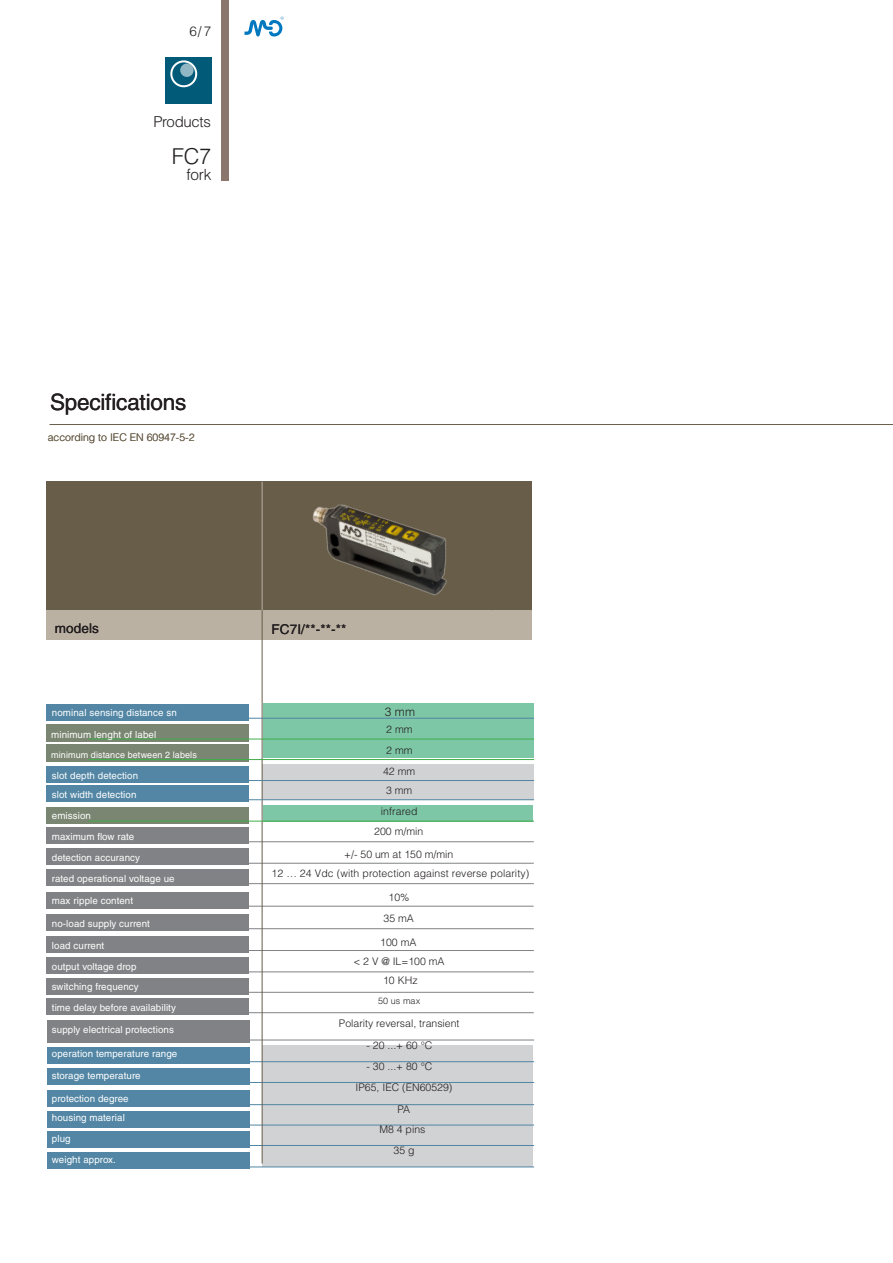
<style>
.page{position:relative;width:893px;height:1263px;background:#fff}
.page>*{position:absolute;margin:0;border:0;box-sizing:border-box;transform-origin:0 0}
.t1{font:22.5px "Helvetica LT Std";letter-spacing:-.01em;color:#231f20}
.t2{font:300 21.9px "Helvetica LT Std";color:#231f20}
.t3{font:300 15.45px "Helvetica LT Std";color:#231f20}
.t4{font:300 15px "Helvetica LT Std";letter-spacing:-.02em;color:#231f20}
.t5{font:13.5px "Helvetica LT Std";letter-spacing:.01em;color:#231f20}
.t6{font:300 13.5px "Helvetica LT Std";color:#231f20}
.t7{font:300 12px "Helvetica LT Std";color:#231f20}
.t8{font:300 10.5px "Helvetica LT Std";color:#231f20}
.t9{font:300 10.5px "Helvetica LT Std";color:#685d49}
.t10{font:9.75px "Helvetica LT Std";letter-spacing:.01em;color:#fff}
.t11{font:9px "Helvetica LT Std";letter-spacing:.01em;color:#fff}
.t12{font:300 9px "Helvetica LT Std";letter-spacing:.01em;color:#231f20}
</style>
<div class="page">
<hr style="left:50px;top:424px;width:843px;height:1px;background:#685d49">
<div style="left:221px;top:0;width:8px;height:180px;background:#8b766d"></div>
<svg style="left:244px;top:17px;width:40px;height:20px"></svg>
<div style="left:165px;top:58px;width:47px;height:46px;background:#005a78"></div>
<svg style="left:170px;top:60px;width:27px;height:27px"></svg>
<svg style="left:180px;top:64px;width:14px;height:13px"></svg>
<div style="left:262px;top:1045px;width:271px;height:122px;background:#d1d2d4"></div>
<div style="left:262px;top:764px;width:272px;height:35px;background:#d1d2d4"></div>
<div style="left:263px;top:805px;width:270px;height:16px;background:#7dc6a6"></div>
<div style="left:46px;top:482px;width:486px;height:128px;background:#685d49"></div>
<div style="left:46px;top:610px;width:486px;height:29px;background:#bbb1a3"></div>
<hr style="left:89px;top:841px;width:445px;height:1px;background:#808285">
<hr style="left:89px;top:863px;width:445px;height:1px;background:#808285">
<hr style="left:222px;top:883px;width:312px;height:1px;background:#808285">
<hr style="left:222px;top:906px;width:312px;height:1px;background:#808285">
<hr style="left:224px;top:928px;width:310px;height:1px;background:#808285">
<hr style="left:222px;top:950px;width:312px;height:1px;background:#808285">
<hr style="left:89px;top:971px;width:445px;height:1px;background:#808285">
<hr style="left:89px;top:992px;width:445px;height:1px;background:#808285">
<hr style="left:89px;top:1012px;width:445px;height:1px;background:#808285">
<hr style="left:89px;top:1040px;width:445px;height:1px;background:#808285">
<hr style="left:89px;top:1061px;width:445px;height:1px;background:#5286a4">
<hr style="left:89px;top:1104px;width:445px;height:1px;background:#5286a4">
<hr style="left:89px;top:1125px;width:445px;height:1px;background:#5286a4">
<hr style="left:89px;top:1145px;width:445px;height:1px;background:#5286a4">
<hr style="left:89px;top:1166px;width:445px;height:1px;background:#5286a4">
<hr style="left:89px;top:1082px;width:445px;height:1px;background:#5286a4">
<div style="left:263px;top:704px;width:270px;height:54px;background:#7dc6a6"></div>
<img style="left:267px;top:481px;width:219px;height:159px">
<div style="left:46px;top:848px;width:203px;height:17px;background:#808285"></div>
<div style="left:47px;top:1152px;width:202px;height:17px;background:#5286a4"></div>
<div style="left:46px;top:936px;width:203px;height:17px;background:#808285"></div>
<div style="left:46px;top:869px;width:203px;height:17px;background:#808285"></div>
<div style="left:46px;top:704px;width:203px;height:17px;background:#5286a4"></div>
<div style="left:46px;top:766px;width:203px;height:17px;background:#5286a4"></div>
<div style="left:46px;top:807px;width:203px;height:16px;background:#7a8671"></div>
<div style="left:46px;top:827px;width:203px;height:17px;background:#808285"></div>
<div style="left:46px;top:892px;width:203px;height:16px;background:#808285"></div>
<div style="left:46px;top:914px;width:203px;height:17px;background:#808285"></div>
<div style="left:46px;top:957px;width:203px;height:17px;background:#808285"></div>
<div style="left:46px;top:978px;width:203px;height:17px;background:#808285"></div>
<div style="left:46px;top:998px;width:203px;height:17px;background:#808285"></div>
<div style="left:47px;top:1020px;width:202px;height:22px;background:#808285"></div>
<div style="left:47px;top:1047px;width:202px;height:17px;background:#5286a4"></div>
<div style="left:47px;top:1090px;width:202px;height:17px;background:#5286a4"></div>
<div style="left:47px;top:1111px;width:202px;height:16px;background:#5286a4"></div>
<div style="left:47px;top:1131px;width:202px;height:17px;background:#5286a4"></div>
<div style="left:46px;top:724px;width:203px;height:17px;background:#7a8671"></div>
<div style="left:47px;top:1068px;width:202px;height:17px;background:#5286a4"></div>
<div style="left:46px;top:745px;width:203px;height:17px;background:#7a8671"></div>
<div style="left:46px;top:785px;width:203px;height:17px;background:#5286a4"></div>
<hr style="left:262px;top:531px;width:1px;height:632px;background:#685d49">
<hr style="left:262px;top:482px;width:1px;height:128px;background:#bbb1a3">
<hr style="left:89px;top:718px;width:445px;height:1px;background:#5286a4">
<hr style="left:89px;top:780px;width:445px;height:1px;background:#5286a4">
<hr style="left:89px;top:821px;width:445px;height:1px;background:#40ae49">
<hr style="left:89px;top:739px;width:445px;height:1px;background:#40ae49">
<hr style="left:89px;top:759px;width:445px;height:1px;background:#40ae49">
<hr style="left:89px;top:799px;width:445px;height:1px;background:#5286a4">
<svg style="left:394px;top:549px;width:21px;height:13px"></svg>
<p class="t6" style="left:189px;top:23px;width:23px">6/ 7</p>
<p class="t4" style="left:153px;top:112px;width:59px">Products</p>
<p class="t2" style="left:172px;top:142px;width:41px">FC7</p>
<p class="t3" style="left:187px;top:165px;width:26px">fork</p>
<p class="t1" style="left:50px;top:389px;width:138px">Specifications</p>
<p class="t9" style="left:48px;top:431px;width:148px">according to IEC EN 60947-5-2</p>
<p class="t5" style="left:55px;top:621px;width:46px">models</p>
<p class="t5" style="left:271px;top:622px;width:77px">FC7I/**-**-**</p>
<p class="t10" style="left:52px;top:707px;width:126px">nominal sensing distance sn</p>
<p class="t7" style="left:385px;top:704px;width:32px">3 mm</p>
<p class="t10" style="left:51px;top:729px;width:106px">minimum lenght of label</p>
<p class="t11" style="left:51px;top:749px;width:147px">minimum distance between 2 labels</p>
<p class="t10" style="left:52px;top:789px;width:86px">slot width detection</p>
<p class="t10" style="left:52px;top:769px;width:88px">slot depth detection</p>
<p class="t10" style="left:52px;top:810px;width:41px">emission</p>
<p class="t10" style="left:52px;top:831px;width:84px">maximum flow rate</p>
<p class="t10" style="left:52px;top:852px;width:90px">detection accurancy</p>
<p class="t10" style="left:52px;top:872px;width:124px">rated operational voltage ue</p>
<p class="t10" style="left:52px;top:895px;width:83px">max ripple content</p>
<p class="t10" style="left:52px;top:918px;width:100px">no-load supply current</p>
<p class="t10" style="left:52px;top:940px;width:54px">load current</p>
<p class="t10" style="left:52px;top:961px;width:86px">output voltage drop</p>
<p class="t10" style="left:52px;top:981px;width:88px">switching frequency</p>
<p class="t10" style="left:52px;top:1001px;width:126px">time delay before availability</p>
<p class="t10" style="left:52px;top:1024px;width:124px">supply electrical protections</p>
<p class="t10" style="left:52px;top:1048px;width:127px">operation temperature range</p>
<p class="t10" style="left:52px;top:1070px;width:90px">storage temperature</p>
<p class="t10" style="left:52px;top:1050px;width:127px">operation temperature range</p>
<p class="t10" style="left:52px;top:1071px;width:90px">storage temperature</p>
<p class="t10" style="left:52px;top:1093px;width:78px">protection degree</p>
<p class="t10" style="left:52px;top:1112px;width:74px">housing material</p>
<p class="t10" style="left:52px;top:1133px;width:20px">plug</p>
<p class="t10" style="left:52px;top:1154px;width:66px">weight approx.</p>
<p class="t8" style="left:386px;top:723px;width:28px">2 mm</p>
<p class="t8" style="left:386px;top:744px;width:28px">2 mm</p>
<p class="t8" style="left:386px;top:784px;width:28px">3 mm</p>
<p class="t8" style="left:383px;top:765px;width:34px">42 mm</p>
<p class="t8" style="left:381px;top:805px;width:38px">infrared</p>
<p class="t8" style="left:374px;top:824px;width:51px">200 m/min</p>
<p class="t8" style="left:344px;top:847px;width:111px">+/- 50 um at 150 m/min</p>
<p class="t8" style="left:271px;top:867px;width:259px">12 … 24 Vdc (with protection against reverse polarity)</p>
<p class="t8" style="left:384px;top:911px;width:32px">35 mA</p>
<p class="t8" style="left:380px;top:936px;width:38px">100 mA</p>
<p class="t8" style="left:353px;top:954px;width:93px">&lt; 2 V @ IL=100 mA</p>
<p class="t8" style="left:383px;top:974px;width:36px">10 KHz</p>
<p class="t12" style="left:378px;top:995px;width:44px">50 us max</p>
<p class="t8" style="left:389px;top:890px;width:23px">10%</p>
<p class="t8" style="left:339px;top:1017px;width:122px">Polarity reversal, transient</p>
<p class="t8" style="left:366px;top:1039px;width:67px">- 20 ...+ 60 °C</p>
<p class="t8" style="left:356px;top:1081px;width:98px">IP65, IEC (EN60529)</p>
<p class="t8" style="left:398px;top:1102px;width:14px">PA</p>
<p class="t8" style="left:366px;top:1060px;width:67px">- 30 ...+ 80 °C</p>
<p class="t8" style="left:379px;top:1123px;width:48px">M8 4 pins</p>
<p class="t8" style="left:394px;top:1143px;width:23px">35 g</p>
</div>
